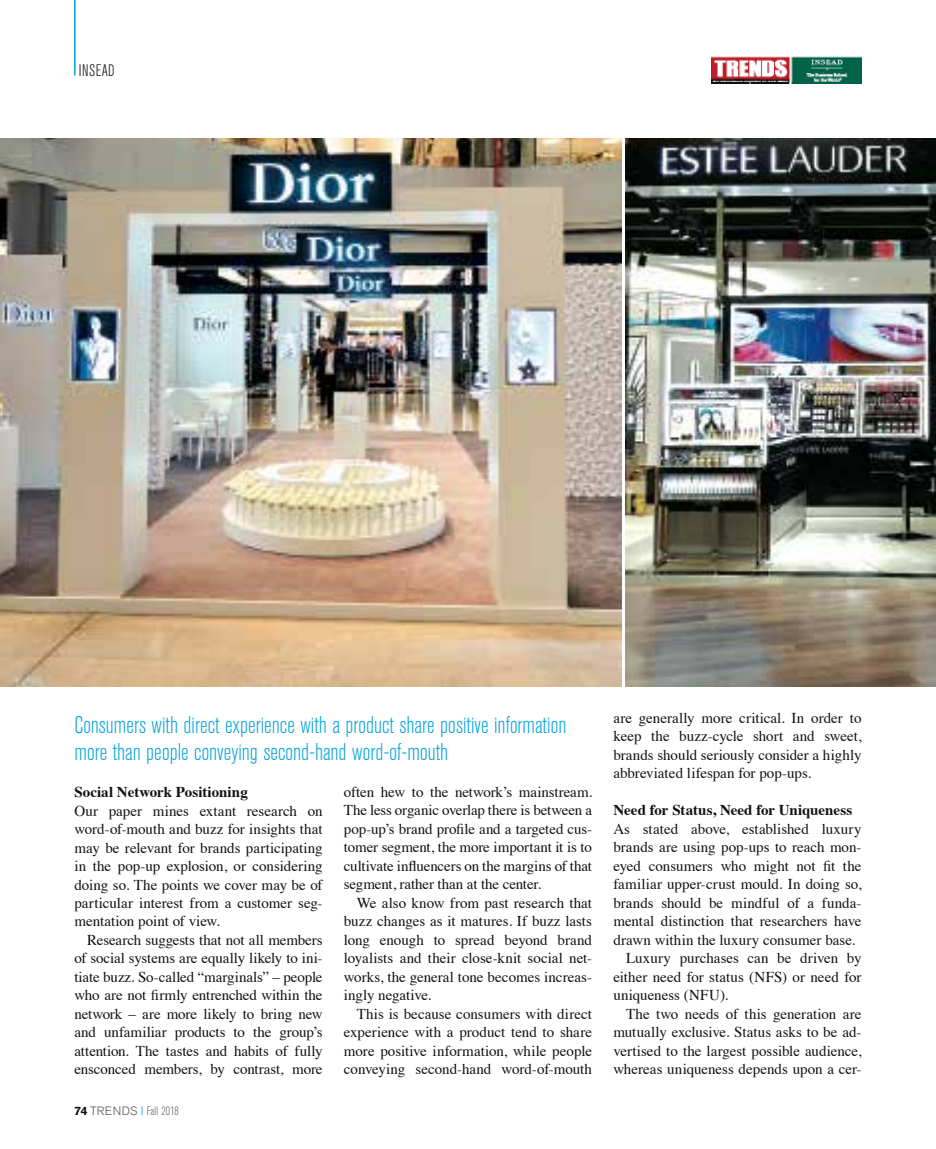
<style>
.page{position:relative;width:936px;height:1149px;background:#fff}
.page>*{position:absolute;margin:0;border:0;box-sizing:border-box;transform-origin:0 0}
.t1{font:300 condensed 24px/27px "Akzidenz Grotesk BE";color:#00a3db}
.t2{font:300 condensed 16.5px "Akzidenz Grotesk BE";letter-spacing:.03em;color:#121212}
.t3{font:15px/18.5px "Times";color:#121212;text-align:justify}
.t4{font:700 15px "Times";color:#121212}
.t5{font:300 condensed 12px "Akzidenz Grotesk BE";letter-spacing:.02em;color:#565858}
.s1{font-weight:700;font-stretch:normal;color:#121212}
.s2{font-stretch:normal}
</style>
<div class="page">
<hr style="left:74px;top:0;width:2px;height:75px;background:#00a3db">
<img style="left:0;top:138px;width:621px;height:547px">
<img style="left:625px;top:205px;width:310px;height:480px">
<div style="left:594px;top:0;width:341px;height:205px;background:#fff;opacity:.75"></div>
<img style="left:711px;top:55px;width:150px;height:28px">
<p class="t2" style="left:79px;top:61px;width:38px">INSEAD</p>
<h1 class="t1" style="left:74px;top:712px;width:493px">Consumers with direct experience with a product share positive information more than people conveying second-hand word-of-mouth</h1>
<p class="t4" style="left:74px;top:777px;width:175px">Social Network Positioning</p>
<p class="t3" style="left:74px;top:799px;width:250px">Our paper mines extant research on word-of-mouth and buzz for insights that may be relevant for brands participating in the pop-up explosion, or considering doing so. The points we cover may be of particular interest from a customer seg&shy;mentation point of view.</p>
<p class="t3" style="left:74px;top:929px;width:250px;text-indent:13px">Research suggests that not all members of social systems are equally likely to ini&shy;tiate buzz. So-called “marginals” – people who are not firmly entrenched within the network – are more likely to bring new and unfamiliar products to the group’s attention. The tastes and habits of fully ensconced members, by contrast, more</p>
<p class="t5" style="left:74px;top:1104px;width:106px"><span class="s1">74</span> <span class="s2">TRENDS</span> <sup>|</sup> Fall 2018</p>
<p class="t3" style="left:344px;top:781px;width:250px">often hew to the network’s mainstream.<br>The less organic overlap there is between a pop-up’s brand profile and a targeted cus&shy;tomer segment, the more important it is to cultivate influencers on the margins of that segment, rather than at the center.</p>
<p class="t3" style="left:344px;top:892px;width:250px;text-indent:13px">We also know from past research that buzz changes as it matures. If buzz lasts long enough to spread beyond brand loyalists and their close-knit social net&shy;works, the general tone becomes increas&shy;ingly negative.</p>
<p class="t3" style="left:344px;top:1003px;width:250px;text-indent:13px">This is because consumers with direct experience with a product tend to share more positive information, while people conveying second-hand word-of-mouth</p>
<p class="t3" style="left:613px;top:707px;width:250px">are generally more critical. In order to keep the buzz-cycle short and sweet, brands should seriously consider a highly abbreviated lifespan for pop-ups.</p>
<p class="t4" style="left:613px;top:795px;width:240px">Need for Status, Need for Uniqueness</p>
<p class="t3" style="left:613px;top:818px;width:250px">As stated above, established luxury</p>
<p class="t3" style="left:613px;top:836px;width:250px">brands are using pop-ups to reach mon-</p>
<p class="t3" style="left:613px;top:855px;width:250px">eyed consumers who might not fit the</p>
<p class="t3" style="left:613px;top:873px;width:250px">familiar upper-crust mould. In doing so,</p>
<p class="t3" style="left:613px;top:892px;width:250px">brands should be mindful of a funda-</p>
<p class="t3" style="left:613px;top:910px;width:250px">mental distinction that researchers have</p>
<p class="t3" style="left:613px;top:929px;width:243px">drawn within the luxury consumer base.</p>
<p class="t3" style="left:626px;top:947px;width:237px">Luxury purchases can be driven by</p>
<p class="t3" style="left:613px;top:965px;width:250px">either need for status (NFS) or need for</p>
<p class="t3" style="left:613px;top:984px;width:116px">uniqueness (NFU).</p>
<p class="t3" style="left:626px;top:1002px;width:237px">The two needs of this generation are</p>
<p class="t3" style="left:613px;top:1021px;width:250px">mutually exclusive. Status asks to be ad-</p>
<p class="t3" style="left:613px;top:1039px;width:249px">vertised to the largest possible audience,</p>
<p class="t3" style="left:613px;top:1058px;width:250px">whereas uniqueness depends upon a cer-</p>
</div>
